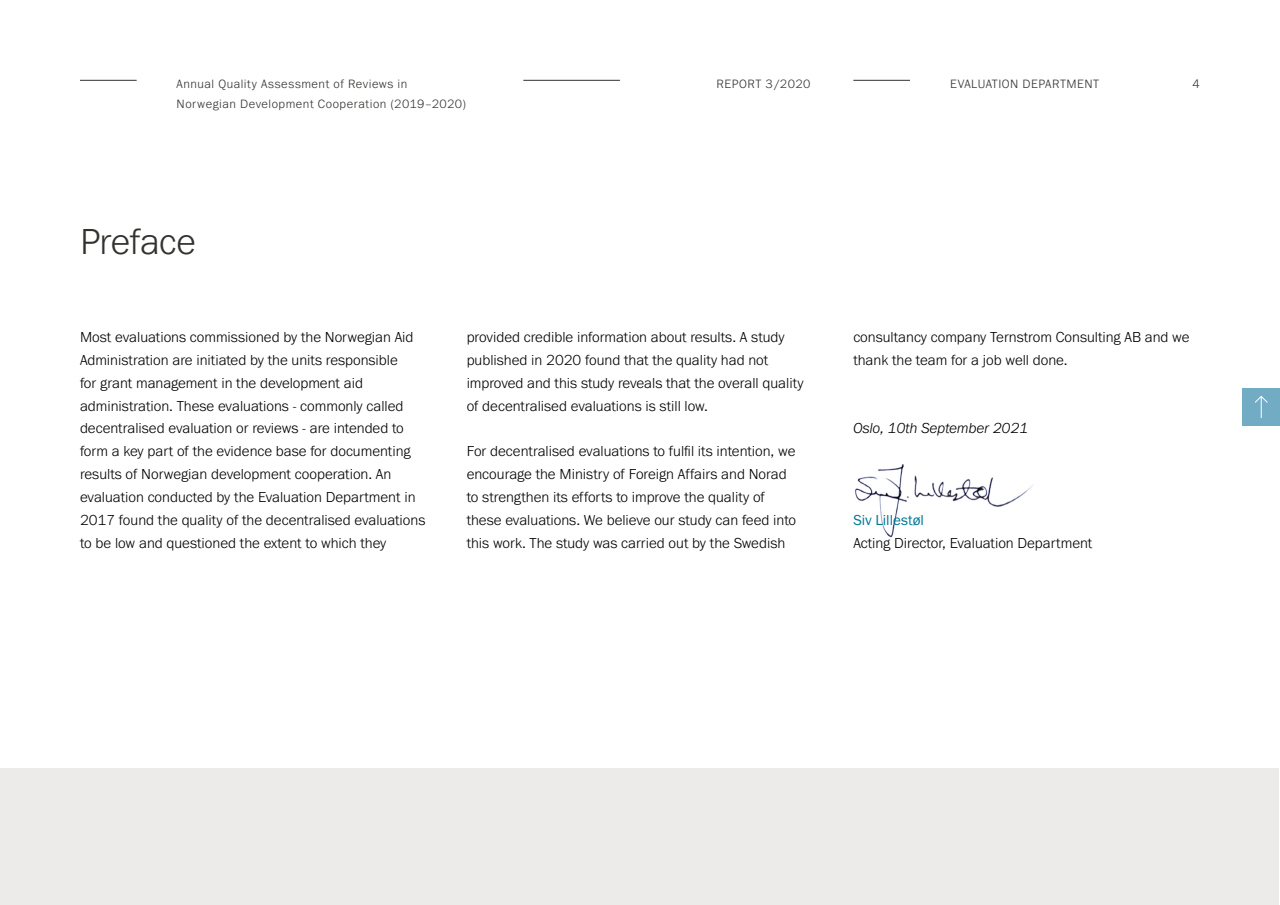
<style>
.page{position:relative;width:1280px;height:905px;background:#fff}
.page>*{position:absolute;margin:0;border:0;box-sizing:border-box;transform-origin:0 0}
.t1{font:300 37.5px "Franklin Gothic URW";letter-spacing:-.015em;color:#32322f}
.t2{font:300 15px/22.9px "Franklin Gothic URW";color:#000}
.t3{font:italic 300 15px "Franklin Gothic URW";color:#000}
.t4{font:15px "Franklin Gothic URW Boo";color:#007895}
.t5{font:300 12.5px "Franklin Gothic URW";letter-spacing:.04em;color:#32322f}
</style>
<div class="page">
<img style="left:855px;top:464px;width:178px;height:74px">
<div style="left:1px;top:768px;width:1278px;height:136px;background:#ecebe9"></div>
<div style="left:1243px;top:388px;width:37px;height:37px;background:#72abc4"></div>
<svg style="left:1255px;top:395px;width:13px;height:23px"></svg>
<hr style="left:80px;top:80px;width:57px;height:1px;background:#32322f">
<hr style="left:523px;top:80px;width:97px;height:1px;background:#32322f">
<hr style="left:853px;top:80px;width:57px;height:1px;background:#32322f">
<p class="t5" style="left:177px;top:76px;width:232px">Annual Quality Assessment of Reviews in</p>
<p class="t5" style="left:950px;top:76px;width:151px">EVALUATION DEPARTMENT</p>
<p class="t5" style="left:1193px;top:76px;width:9px">4</p>
<p class="t5" style="left:177px;top:96px;width:291px">Norwegian Development Cooperation (2019–2020)</p>
<p class="t5" style="left:717px;top:76px;width:95px">REPORT 3 /2020</p>
<h1 class="t1" style="left:80px;top:218px;width:117px">Preface</h1>
<p class="t2" style="left:80px;top:325px;width:347px">Most evaluations commissioned by the Norwegian Aid Administration are initiated by the units responsible<br>for grant management in the development aid administration. These evaluations - commonly called decentralised evaluation or reviews - are intended to form a key part of the evidence base for documenting results of Norwegian development cooperation. An evaluation conducted by the Evaluation Department in 2017 found the quality of the decentralised evaluations to be low and questioned the extent to which they</p>
<p class="t2" style="left:467px;top:325px;width:338px">provided credible information about results. A study published in 2020 found that the quality had not improved and this study reveals that the overall quality of decentralised evaluations is still low.</p>
<p class="t2" style="left:467px;top:440px;width:331px">For decentralised evaluations to fulfil its intention, we encourage the Ministry of Foreign Affairs and Norad to strengthen its efforts to improve the quality of these evaluations. We believe our study can feed into this work. The study was carried out by the Swedish</p>
<p class="t2" style="left:853px;top:325px;width:338px">consultancy company Ternstrom Consulting AB and we thank the team for a job well done.</p>
<p class="t3" style="left:853px;top:419px;width:177px">Oslo, 10th September 2021</p>
<p class="t4" style="left:853px;top:510px;width:72px">Siv Lillestøl</p>
<p class="t2" style="left:853px;top:531px;width:241px">Acting Director, Evaluation Department</p>
</div>
